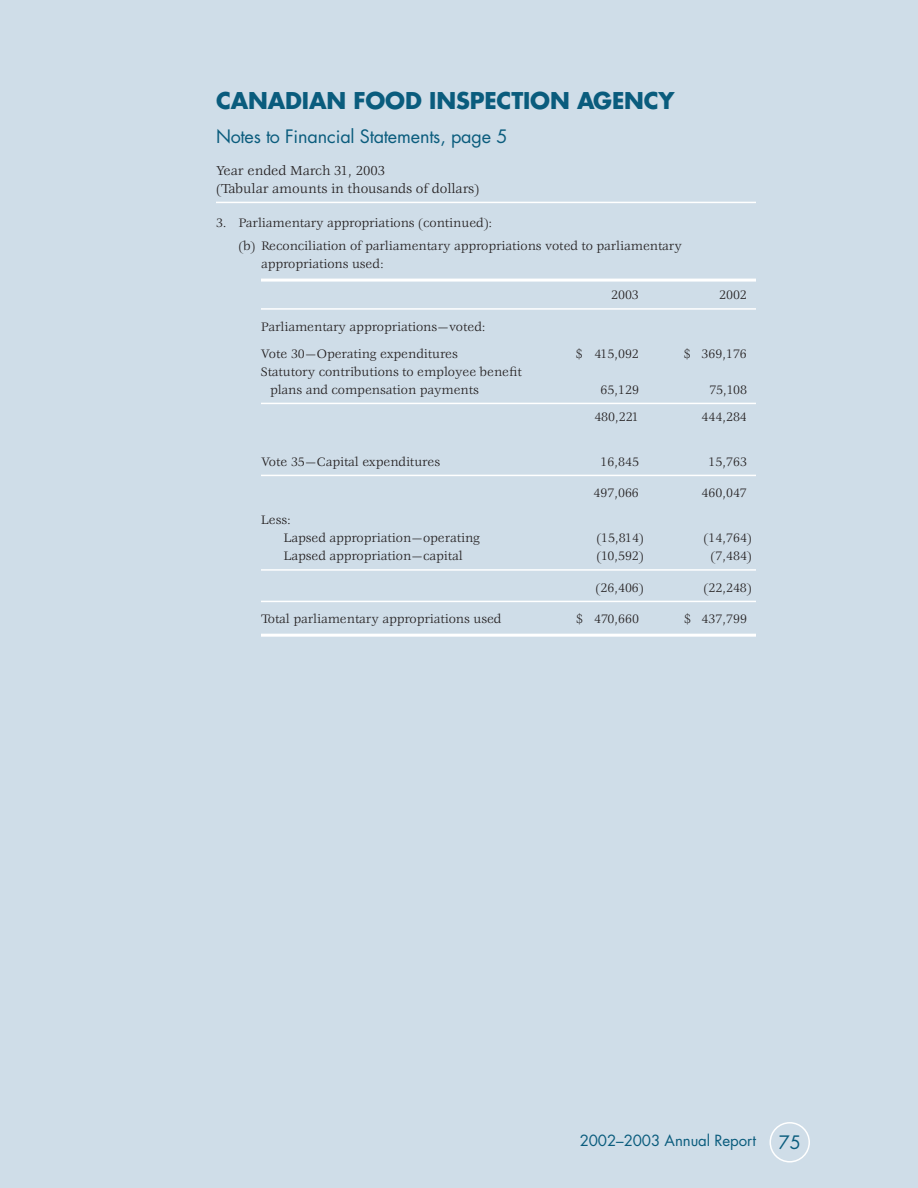
<style>
.page{position:relative;width:918px;height:1188px;background:#cfdde8}
.page>*{position:absolute;margin:0;border:0;box-sizing:border-box;transform-origin:0 0}
.t1{font:700 22.5px "Futura";letter-spacing:-.005em;color:#0a5c7d}
.t2{font:18px "Futura";letter-spacing:-.005em;color:#0a5c7d}
.t3{font:15px "Futura";letter-spacing:-.005em;color:#0a5c7d}
.t4{font:14.25px/18px "Veljovic";letter-spacing:-.005em;color:#231f20}
.t5{font:13.5px/18px "Veljovic";letter-spacing:-.005em;color:#231f20}
</style>
<div class="page">
<hr style="left:216px;top:202px;width:540px;height:1px;background:#fff">
<hr style="left:261px;top:279px;width:495px;height:3px;background:#fff">
<hr style="left:261px;top:308px;width:495px;height:2px;background:#fff">
<hr style="left:261px;top:403px;width:495px;height:1px;background:#fff">
<hr style="left:261px;top:475px;width:495px;height:1px;background:#fff">
<hr style="left:261px;top:569px;width:495px;height:2px;background:#fff">
<hr style="left:261px;top:601px;width:495px;height:1px;background:#fff">
<hr style="left:261px;top:634px;width:495px;height:3px;background:#fff">
<svg style="left:770px;top:1122px;width:40px;height:41px"></svg>
<h1 class="t1" style="left:216px;top:90px;width:460px">CANADIAN FOOD INSPECTION AGENCY</h1>
<h2 class="t2" style="left:216px;top:128px;width:293px">Notes to Financial Statements, page 5</h2>
<p class="t4" style="left:216px;top:162px;width:265px">Year ended March 31, 2003<br>(Tabular amounts in thousands of dollars)</p>
<p class="t5" style="left:239px;top:213px;width:445px;line-height:22.5px;text-indent:-23px">3. Parliamentary appropriations (continued):<br>(b) Reconciliation of parliamentary appropriations voted to parliamentary</p>
<p class="t5" style="left:261px;top:255px;width:124px">appropriations used:</p>
<p class="t5" style="left:611px;top:287px;width:29px">2003</p>
<p class="t5" style="left:719px;top:287px;width:29px">2002</p>
<p class="t5" style="left:261px;top:314px;width:226px;line-height:27px">Parliamentary appropriations—voted:<br>Vote 30—Operating expenditures</p>
<p class="t5" style="left:576px;top:345px;width:65px">$ 415,092</p>
<p class="t5" style="left:684px;top:345px;width:65px">$ 369,176</p>
<p class="t5" style="left:270px;top:363px;width:254px;text-indent:-9px">Statutory contributions to employee benefit plans and compensation payments</p>
<p class="t5" style="left:601px;top:381px;width:40px">65,129</p>
<p class="t5" style="left:709px;top:381px;width:39px">75,108</p>
<p class="t5" style="left:594px;top:408px;width:46px">480,221</p>
<p class="t5" style="left:702px;top:408px;width:47px">444,284</p>
<p class="t5" style="left:261px;top:453px;width:181px">Vote 35—Capital expenditures</p>
<p class="t5" style="left:601px;top:453px;width:40px">16,845</p>
<p class="t5" style="left:709px;top:453px;width:40px">15,763</p>
<p class="t5" style="left:594px;top:485px;width:47px">497,066</p>
<p class="t5" style="left:702px;top:485px;width:47px">460,047</p>
<p class="t5" style="left:283px;top:512px;width:198px;text-indent:-23px">Less:<br>Lapsed appropriation—operating</p>
<p class="t5" style="left:596px;top:530px;width:49px">(15,814)</p>
<p class="t5" style="left:704px;top:530px;width:50px">(14,764)</p>
<p class="t5" style="left:284px;top:548px;width:181px">Lapsed appropriation—capital</p>
<p class="t5" style="left:596px;top:548px;width:49px">(10,592)</p>
<p class="t5" style="left:711px;top:548px;width:43px">(7,484)</p>
<p class="t5" style="left:596px;top:579px;width:50px">(26,406)</p>
<p class="t5" style="left:704px;top:579px;width:50px">(22,248)</p>
<p class="t5" style="left:261px;top:611px;width:242px">Total parliamentary appropriations used</p>
<p class="t5" style="left:576px;top:611px;width:65px">$ 470,660</p>
<p class="t5" style="left:684px;top:611px;width:65px">$ 437,799</p>
<p class="t3" style="left:580px;top:1134px;width:178px">2002–2003 Annual Report</p>
<h2 class="t2" style="left:779px;top:1134px;width:24px">75</h2>
</div>
